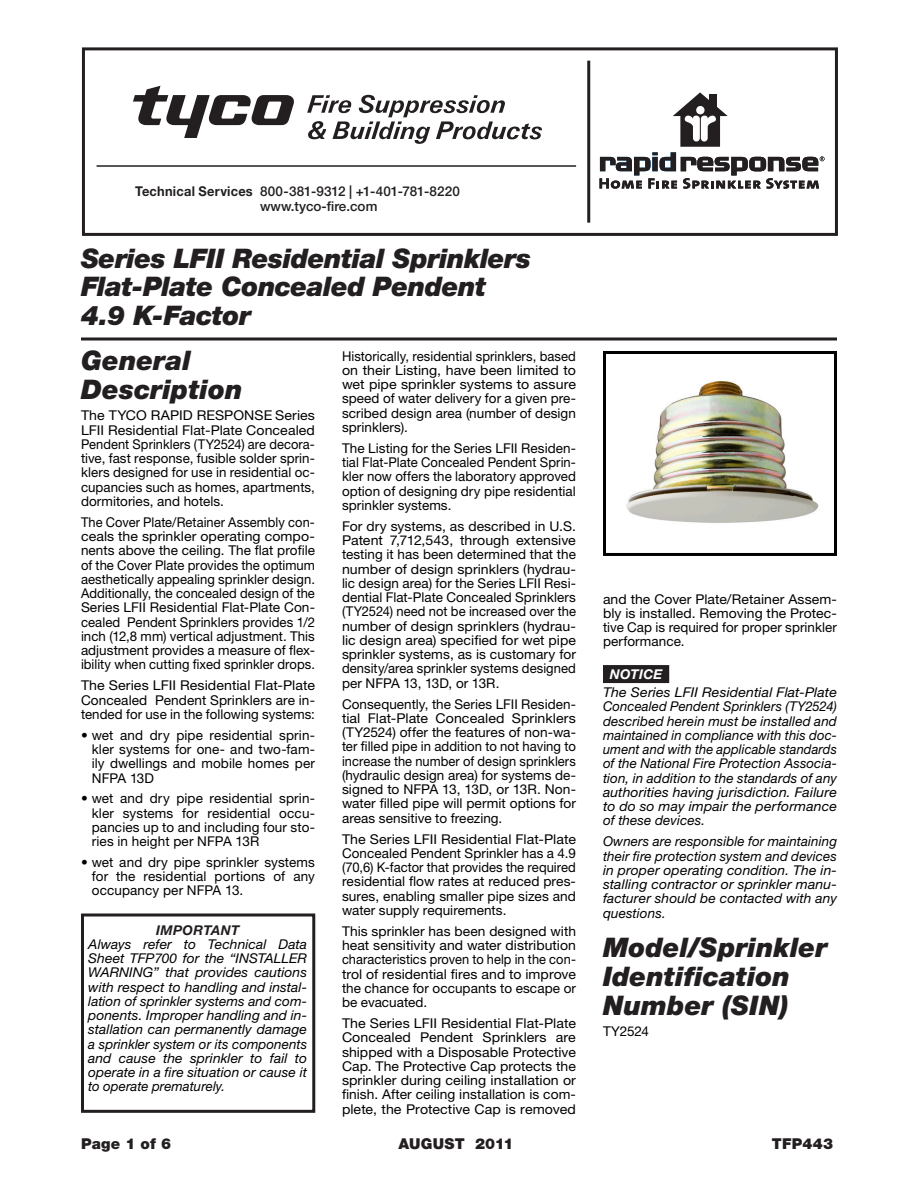
<style>
.page{position:relative;width:918px;height:1188px;background:#fff}
.page>*{position:absolute;margin:0;border:0;box-sizing:border-box;transform-origin:0 0}
.Main_Header_Ital{font:italic 900 27px/28.8px "Helvetica Neue LT Std";letter-spacing:-.02em;color:#231f20}
.Ital_Header{font:italic 900 27px/28.8px "Helvetica Neue LT Std";color:#231f20}
.Date_Footer{font:900 15px "Helvetica Neue LT Std";letter-spacing:.015em;color:#231f20}
.Data_Text_2{font:13.5px/14.2px "Helvetica Neue LT Std";letter-spacing:.005em;color:#000;text-align:justify}
.Data_Text_2-2{font:13.5px/14.2px "Helvetica Neue LT Std";letter-spacing:.005em;color:#000;text-align:justify;scale:1.05 1}
.Data_copy_warning{font:italic 13.5px/14.2px "Helvetica Neue LT Std";letter-spacing:.005em;color:#000;text-align:justify}
.Data_Text_2-3{font:13.5px/14.2px "Helvetica Neue LT Std";letter-spacing:.005em;color:#000;text-align:justify;scale:.95 1}
.Data_copy_warning-2{font:italic 13.5px/14.2px "Helvetica Neue LT Std";letter-spacing:.005em;color:#000;text-align:justify;scale:1.05 1}
.Data_Text_2_Bullet{font:13.5px/14.2px "Helvetica Neue LT Std";letter-spacing:.01em;color:#000;text-align:justify}
.Data_Text_2-4{font:13.5px/14.2px "Helvetica Neue LT Std";letter-spacing:.005em;color:#000;text-align:justify;scale:.96 1}
.Data_Text_2-5{font:13.5px/14.2px "Helvetica Neue LT Std";letter-spacing:.005em;color:#000;text-align:justify;scale:1.04 1}
.t1{font:500 13.5px/15px "Helvetica Neue LT Std";color:#231f20}
.Warning{font:italic 700 13.5px "Helvetica Neue LT Std";letter-spacing:.025em;color:#231f20}
.NoticeK_O{font:italic 700 13.5px "Helvetica Neue LT Std";letter-spacing:.02em;color:#fff}
.s1{font-weight:700}
</style>
<div class="page">
<hr style="left:81px;top:338px;width:756px;height:2px;background:#231f20">
<svg style="left:600px;top:92px;width:225px;height:97px"></svg>
<div style="left:82px;top:47px;width:756px;height:189px;border:3px solid #231f20"></div>
<hr style="left:587px;top:61px;width:3px;height:162px;background:#231f20">
<hr style="left:97px;top:165px;width:479px;height:2px;background:#231f20">
<svg style="left:307px;top:95px;width:235px;height:48px"></svg>
<svg style="left:133px;top:86px;width:161px;height:52px"></svg>
<div style="left:603px;top:665px;width:66px;height:18px;background:#231f20"></div>
<div style="left:81px;top:914px;width:234px;height:199px;border:3px solid #231f20"></div>
<img style="left:626px;top:381px;width:193px;height:142px">
<div style="left:603px;top:351px;width:234px;height:205px;border:3px solid #000"></div>
<p class="t1" style="left:260px;top:183px;width:201px;text-indent:-125px"><span class="s1">Technical Services</span> 800-381-9312 | +1-401-781-8220 www.tyco-fire.com</p>
<p class="Main_Header_Ital" style="left:81px;top:243px;width:452px">Series LFII Residential Sprinklers<br>Flat-Plate Concealed Pendent<br>4.9 K-Factor</p>
<p class="Ital_Header" style="left:81px;top:346px;width:163px">General<br>Description</p>
<p class="Data_Text_2-2" style="left:81px;top:408px;width:224px">The TYCO RAPID RESPONSE Series LFII Residential Flat-Plate Concealed Pendent Sprinklers (TY2524) are decora&shy;tive, fast response, fusible solder sprin&shy;klers designed for use in residential oc&shy;cupancies such as homes, apartments, dormitories, and hotels.</p>
<p class="Data_Text_2-3" style="left:81px;top:515px;width:248px">The Cover Plate/Retainer Assembly con&shy;ceals the sprinkler operating compo&shy;nents above the ceiling. The flat profile of the Cover Plate provides the optimum aesthetically appealing sprinkler design.<br>Additionally, the concealed design of the Series LFII Residential Flat-Plate Con&shy;cealed Pendent Sprinklers provides 1/2 inch (12,8 mm) vertical adjustment. This adjustment provides a measure of flex&shy;ibility when cutting fixed sprinkler drops.</p>
<p class="Data_Text_2-2" style="left:81px;top:678px;width:224px">The Series LFII Residential Flat-Plate Concealed Pendent Sprinklers are in&shy;tended for use in the following systems:</p>
<p class="Data_Text_2_Bullet" style="left:92px;top:728px;width:225px;text-indent:-11px">• wet and dry pipe residential sprin&shy;kler systems for one- and two-fam&shy;ily dwellings and mobile homes per NFPA 13D</p>
<p class="Data_Text_2_Bullet" style="left:92px;top:791px;width:225px;text-indent:-11px">• wet and dry pipe residential sprin&shy;kler systems for residential occu&shy;pancies up to and including four sto&shy;ries in height per NFPA 13R</p>
<p class="Data_Text_2_Bullet" style="left:92px;top:855px;width:225px;text-indent:-11px">• wet and dry pipe sprinkler systems for the residential portions of any occupancy per NFPA 13.</p>
<p class="Warning" style="left:156px;top:922px;width:85px">IMPORTANT</p>
<p class="Data_copy_warning" style="left:88px;top:937px;width:220px">Always refer to Technical Data Sheet TFP700 for the “INSTALLER WARNING” that provides cautions with respect to handling and instal&shy;lation of sprinkler systems and com&shy;ponents. Improper handling and in&shy;stallation can permanently damage a sprinkler system or its components and cause the sprinkler to fail to operate in a fire situation or cause it to operate prematurely.</p>
<p class="Data_Text_2-4" style="left:342px;top:349px;width:245px">Historically, residential sprinklers, based on their Listing, have been limited to wet pipe sprinkler systems to assure speed of water delivery for a given pre&shy;scribed design area (number of design sprinklers).</p>
<p class="Data_Text_2" style="left:342px;top:441px;width:236px">The Listing for the Series LFII Residen&shy;tial Flat-Plate Concealed Pendent Sprin&shy;kler now offers the laboratory approved option of designing dry pipe residential sprinkler systems.</p>
<p class="Data_Text_2" style="left:342px;top:519px;width:236px">For dry systems, as described in U.S.<br>Patent 7,712,543, through extensive testing it has been determined that the number of design sprinklers (hydrau&shy;lic design area) for the Series LFII Resi&shy;dential Flat-Plate Concealed Sprinklers (TY2524) need not be increased over the number of design sprinklers (hydrau&shy;lic design area) specified for wet pipe sprinkler systems, as is customary for density/area sprinkler systems designed per NFPA 13, 13D, or 13R.</p>
<p class="Data_Text_2" style="left:342px;top:697px;width:236px">Consequently, the Series LFII Residen&shy;tial Flat-Plate Concealed Sprinklers (TY2524) offer the features of non-wa&shy;ter filled pipe in addition to not having to increase the number of design sprinklers (hydraulic design area) for systems de&shy;signed to NFPA 13, 13D, or 13R. Non&shy;water filled pipe will permit options for areas sensitive to freezing.</p>
<p class="Data_Text_2-2" style="left:342px;top:832px;width:224px">The Series LFII Residential Flat-Plate Concealed Pendent Sprinkler has a 4.9 (70,6) K-factor that provides the required residential flow rates at reduced pres&shy;sures, enabling smaller pipe sizes and water supply requirements.</p>
<p class="Data_Text_2" style="left:342px;top:924px;width:236px">This sprinkler has been designed with heat sensitivity and water distribution characteristics proven to help in the con&shy;trol of residential fires and to improve the chance for occupants to escape or be evacuated.</p>
<p class="Data_Text_2-2" style="left:342px;top:1016px;width:224px">The Series LFII Residential Flat-Plate Concealed Pendent Sprinklers are shipped with a Disposable Protective Cap. The Protective Cap protects the sprinkler during ceiling installation or finish. After ceiling installation is com&shy;plete, the Protective Cap is removed</p>
<p class="Data_Text_2-5" style="left:603px;top:592px;width:227px">and the Cover Plate/Retainer Assem&shy;bly is installed. Removing the Protec&shy;tive Cap is required for proper sprinkler performance.</p>
<p class="NoticeK_O" style="left:610px;top:665px;width:54px">NOTICE</p>
<p class="Data_copy_warning-2" style="left:603px;top:685px;width:224px">The Series LFII Residential Flat-Plate Concealed Pendent Sprinklers (TY2524) described herein must be installed and maintained in compliance with this doc&shy;ument and with the applicable standards of the National Fire Protection Associa&shy;tion, in addition to the standards of any authorities having jurisdiction. Failure to do so may impair the performance of these devices.</p>
<p class="Data_copy_warning" style="left:603px;top:834px;width:236px">Owners are responsible for maintaining their fire protection system and devices in proper operating condition. The in&shy;stalling contractor or sprinkler manu&shy;facturer should be contacted with any questions.</p>
<p class="Ital_Header" style="left:603px;top:933px;width:226px">Model/Sprinkler<br>Identification<br>Number (SIN)</p>
<p class="Data_Text_2" style="left:603px;top:1024px;width:47px">TY2524</p>
<p class="Date_Footer" style="left:81px;top:1134px;width:92px">Page 1 of 6</p>
<p class="Date_Footer" style="left:398px;top:1134px;width:117px">AUGUST 2011</p>
<p class="Date_Footer" style="left:772px;top:1134px;width:63px">TFP443</p>
</div>
